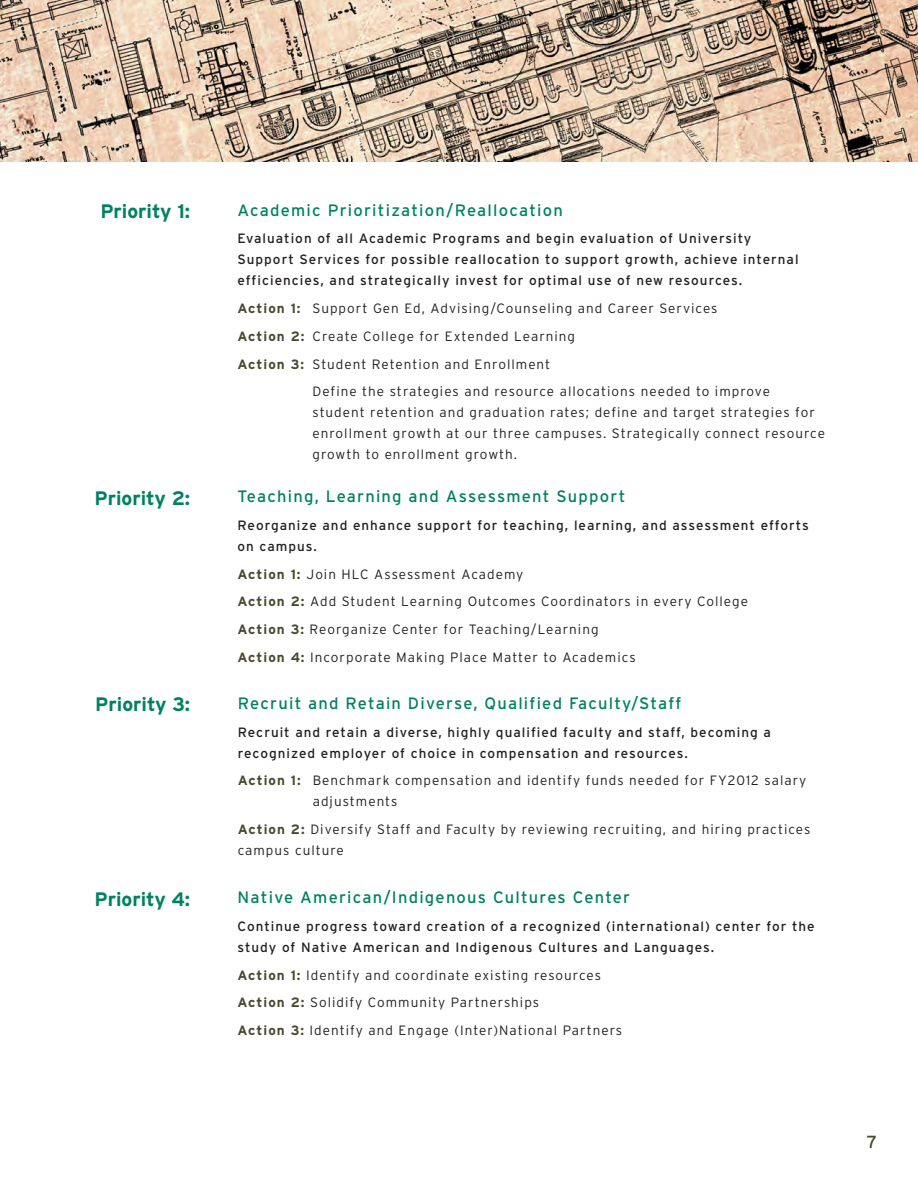
<style>
.page{position:relative;width:918px;height:1188px;background:#fff}
.page>*{position:absolute;margin:0;border:0;box-sizing:border-box;transform-origin:0 0}
.t1{font:700 19.5px "Interstate";color:#008164}
.t2{font:17.55px "Interstate";color:#494930}
.t3{font:16.5px "Interstate";letter-spacing:.075em;color:#008164}
.Priority_Body{font:300 13.5px/21px "Interstate";letter-spacing:.075em;color:#231f20}
.Priority_Body-2{font:13.5px/21px "Interstate";letter-spacing:.075em;color:#231f20}
.s1{font-weight:700;color:#494930}
</style>
<div class="page">
<img style="left:0;top:0;width:918px;height:162px">
<p class="t1" style="left:100px;top:200px;width:91px">Priority 1:</p>
<p class="t3" style="left:238px;top:200px;width:327px">Academic Prioritization/Reallocation</p>
<p class="Priority_Body-2" style="left:238px;top:228px;width:563px">Evaluation of all Academic Programs and begin evaluation of University<br>Support Services for possible reallocation to support growth, achieve internal efficiencies, and strategically invest for optimal use of new resources.</p>
<p class="Priority_Body" style="left:238px;top:298px;width:481px"><span class="s1">Action 1:</span> Support Gen Ed, Advising/Counseling and Career Services</p>
<p class="Priority_Body" style="left:238px;top:326px;width:339px"><span class="s1">Action 2:</span> Create College for Extended Learning</p>
<p class="Priority_Body" style="left:238px;top:353px;width:314px"><span class="s1">Action 3:</span> Student Retention and Enrollment</p>
<p class="Priority_Body" style="left:313px;top:381px;width:514px">Define the strategies and resource allocations needed to improve student retention and graduation rates; define and target strategies for enrollment growth at our three campuses. Strategically connect resource growth to enrollment growth.</p>
<p class="t1" style="left:95px;top:486px;width:97px">Priority 2:</p>
<p class="t3" style="left:238px;top:486px;width:389px">Teaching, Learning and Assessment Support</p>
<p class="Priority_Body-2" style="left:238px;top:515px;width:573px">Reorganize and enhance support for teaching, learning, and assessment efforts on campus.</p>
<p class="Priority_Body" style="left:238px;top:563px;width:287px"><span class="s1">Action 1:</span> Join HLC Assessment Academy</p>
<p class="Priority_Body" style="left:238px;top:591px;width:512px"><span class="s1">Action 2:</span> Add Student Learning Outcomes Coordinators in every College</p>
<p class="Priority_Body" style="left:238px;top:619px;width:363px"><span class="s1">Action 3:</span> Reorganize Center for Teaching/Learning</p>
<p class="Priority_Body" style="left:238px;top:647px;width:400px"><span class="s1">Action 4:</span> Incorporate Making Place Matter to Academics</p>
<p class="t1" style="left:95px;top:693px;width:97px">Priority 3:</p>
<p class="t3" style="left:238px;top:693px;width:445px">Recruit and Retain Diverse, Qualified Faculty/Staff</p>
<p class="Priority_Body-2" style="left:238px;top:721px;width:535px">Recruit and retain a diverse, highly qualified faculty and staff, becoming a recognized employer of choice in compensation and resources.</p>
<p class="Priority_Body" style="left:313px;top:770px;width:495px;text-indent:-75px"><span class="s1">Action 1:</span> Benchmark compensation and identify funds needed for FY2012 salary adjustments</p>
<p class="Priority_Body" style="left:238px;top:819px;width:574px"><span class="s1">Action 2:</span> Diversify Staff and Faculty by reviewing recruiting, and hiring practices campus culture</p>
<p class="t1" style="left:94px;top:887px;width:97px">Priority 4:</p>
<p class="t3" style="left:238px;top:887px;width:394px">Native American/Indigenous Cultures Center</p>
<p class="Priority_Body-2" style="left:238px;top:915px;width:579px">Continue progress toward creation of a recognized (international) center for the study of Native American and Indigenous Cultures and Languages.</p>
<p class="Priority_Body" style="left:238px;top:964px;width:365px"><span class="s1">Action 1:</span> Identify and coordinate existing resources</p>
<p class="Priority_Body" style="left:238px;top:992px;width:303px"><span class="s1">Action 2:</span> Solidify Community Partnerships</p>
<p class="Priority_Body" style="left:238px;top:1020px;width:386px"><span class="s1">Action 3:</span> Identify and Engage (Inter)National Partners</p>
<p class="t2" style="left:867px;top:1131px;width:12px">7</p>
</div>
